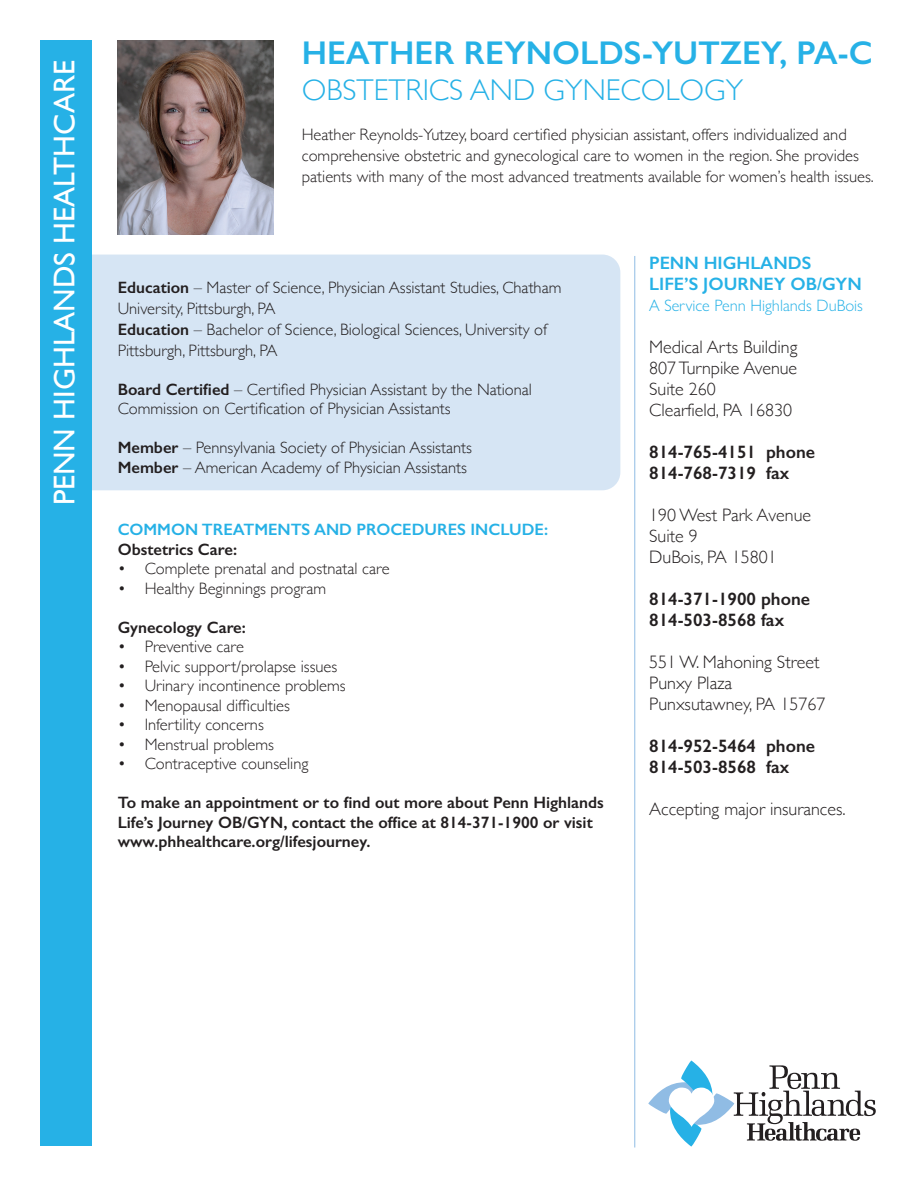
<style>
.page{position:relative;width:918px;height:1188px;background:#fff}
.page>*{position:absolute;margin:0;border:0;box-sizing:border-box;transform-origin:0 0}
.t1{font:600 33px "Gill Sans";color:#26b1e6}
.t2{font:30px "Gill Sans";color:#fff}
.t3{font:300 30px "Gill Sans";color:#26b1e6}
.t4{font:300 18px/21px "Gill Sans";color:#231f20}
.t5{font:600 18px/21px "Gill Sans";color:#231f20}
.t6{font:600 18px/21px "Gill Sans";color:#26b1e6}
.t7{font:300 16.5px/21px "Gill Sans";color:#231f20}
.t8{font:600 16.5px/19.5px "Gill Sans";color:#231f20}
.t9{font:600 16.5px "Gill Sans";color:#26b1e6}
.t10{font:300 16.5px "Gill Sans Nova";color:#26b1e6}
.s1{font-weight:600}
</style>
<div class="page">
<img style="left:118px;top:40px;width:155px;height:195px">
<div style="left:59px;top:255px;width:561px;height:235px;background:#d6e5f4;border-radius:18px"></div>
<div style="left:40px;top:41px;width:52px;height:1105px;background:#26b1e6"></div>
<hr style="left:634px;top:256px;width:1px;height:892px;background:#90bce4">
<svg style="left:648px;top:1060px;width:228px;height:86px"></svg>
<h2 class="t2" style="left:47px;top:505px;width:447px;rotate:-90deg">PENN HIGHLANDS HEALTHCARE</h2>
<h1 class="t1" style="left:302px;top:33px;width:572px">HEATHER REYNOLDS-YUTZEY, PA-C</h1>
<h2 class="t3" style="left:302px;top:67px;width:443px">OBSTETRICS AND GYNECOLOGY</h2>
<p class="t7" style="left:302px;top:124px;width:574px">Heather Reynolds-Yutzey, board certified physician assistant, offers individualized and comprehensive obstetric and gynecological care to women in the region. She provides patients with many of the most advanced treatments available for women’s health issues.</p>
<p class="t7" style="left:118px;top:276px;width:445px"><span class="s1">Education</span> – Master of Science, Physician Assistant Studies, Chatham University, Pittsburgh, PA<br><span class="s1">Education</span> – Bachelor of Science, Biological Sciences, University of Pittsburgh, Pittsburgh, PA</p>
<p class="t7" style="left:118px;top:379px;width:416px;line-height:19.5px"><span class="s1">Board Certified</span> – Certified Physician Assistant by the National<br>Commission on Certification of Physician Assistants</p>
<p class="t7" style="left:118px;top:437px;width:356px;line-height:19.5px"><span class="s1">Member</span> – Pennsylvania Society of Physician Assistants<br><span class="s1">Member</span> – American Academy of Physician Assistants</p>
<p class="t9" style="left:118px;top:520px;width:432px">COMMON TREATMENTS AND PROCEDURES INCLUDE:</p>
<p class="t8" style="left:118px;top:539px;width:121px">Obstetrics Care:</p>
<p class="t7" style="left:118px;top:558px;width:273px">• Complete prenatal and postnatal care</p>
<p class="t7" style="left:118px;top:577px;width:210px">• Healthy Beginnings program</p>
<p class="t8" style="left:118px;top:617px;width:130px">Gynecology Care:</p>
<p class="t7" style="left:118px;top:636px;width:128px">• Preventive care</p>
<p class="t7" style="left:118px;top:655px;width:221px">• Pelvic support/prolapse issues</p>
<p class="t7" style="left:118px;top:675px;width:229px">• Urinary incontinence problems</p>
<p class="t7" style="left:118px;top:694px;width:174px">• Menopausal difficulties</p>
<p class="t7" style="left:118px;top:714px;width:148px">• Infertility concerns</p>
<p class="t7" style="left:118px;top:733px;width:158px">• Menstrual problems</p>
<p class="t7" style="left:118px;top:753px;width:192px">• Contraceptive counseling</p>
<p class="t8" style="left:118px;top:793px;width:488px">To make an appointment or to find out more about Penn Highlands<br>Life’s Journey OB/GYN, contact the office at 814-371-1900 or visit www.phhealthcare.org/lifesjourney.</p>
<p class="t6" style="left:649px;top:252px;width:214px">PENN HIGHLANDS<br>LIFE’S JOURNEY OB/GYN</p>
<p class="t10" style="left:649px;top:295px;width:215px">A Service Penn Highlands DuBois</p>
<p class="t4" style="left:649px;top:336px;width:150px">Medical Arts Building<br>807 Turnpike Avenue<br>Suite 260<br>Clearfield, PA 16830</p>
<p class="t5" style="left:649px;top:441px;width:167px">814-765-4151 phone<br>814-768-7319 fax</p>
<p class="t4" style="left:649px;top:504px;width:163px">190 West Park Avenue<br>Suite 9<br>DuBois, PA 15801</p>
<p class="t5" style="left:649px;top:588px;width:162px">814-371-1900 phone<br>814-503-8568 fax</p>
<p class="t4" style="left:649px;top:651px;width:178px">551 W. Mahoning Street<br>Punxy Plaza<br>Punxsutawney, PA 15767</p>
<p class="t5" style="left:649px;top:735px;width:167px">814-952-5464 phone<br>814-503-8568 fax</p>
<p class="t4" style="left:649px;top:798px;width:198px">Accepting major insurances.</p>
</div>
